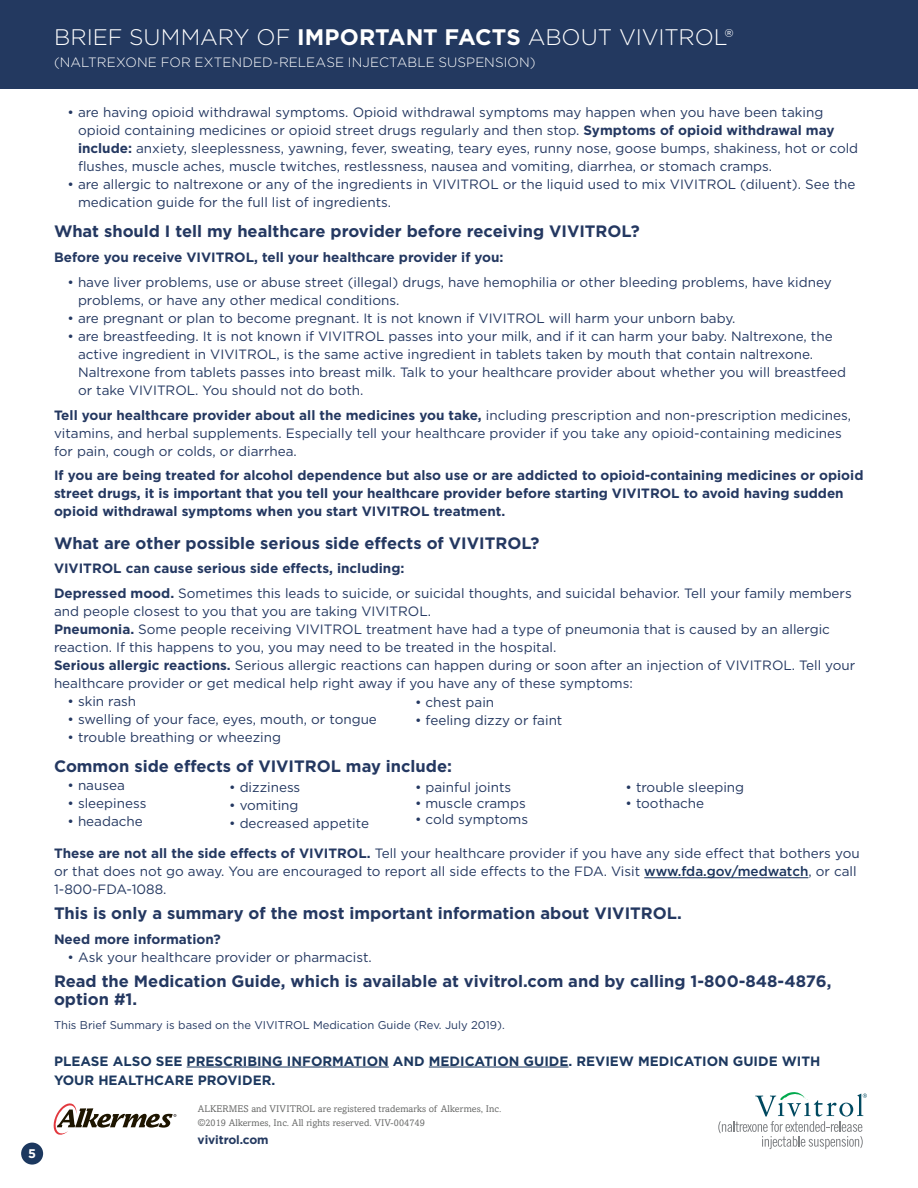
<style>
.page{position:relative;width:918px;height:1188px;background:#fff}
.page>*{position:absolute;margin:0;border:0;box-sizing:border-box;transform-origin:0 0}
.t1{font:300 22.5px "Gotham";color:#fff}
.ISI_Subs{font:700 16.5px/18px "Gotham";color:#243861}
.ISI_Body{font:13.5px/18px "Gotham";color:#243861}
.ISI_Body-2{font:700 13.5px/18px "Gotham";color:#243861}
.ISI_Body_Bold{font:700 13.5px "Gotham";color:#243861}
.t2{font:700 13.5px/19.5px "Gotham";color:#1c385f}
.t3{font:300 13.5px "Gotham";letter-spacing:.005em;color:#fff}
.Caps_Gold{font:700 12.6px "Gotham";color:#fff}
.t4{font:700 12px "Gotham";letter-spacing:-.01em;color:#233960}
.ISI_Body-3{font:11.25px "Gotham";color:#243861}
.t5{font:9.75px "Amasis";letter-spacing:.01em;color:#676867}
.s1{font-weight:700}
.s2{font-weight:500;color:#1a345d}
</style>
<div class="page">
<hr style="left:644px;top:877px;width:164px;height:1px;background:#1a345d">
<svg style="left:54px;top:1103px;width:122px;height:32px"></svg>
<div style="left:21px;top:1143px;width:22px;height:22px;background:#1c385f;border-radius:50%"></div>
<div style="left:0;top:0;width:918px;height:88px;background:#233960"></div>
<hr style="left:187px;top:1067px;width:202px;height:1px;background:#1c385f">
<hr style="left:429px;top:1067px;width:139px;height:1px;background:#1c385f">
<svg style="left:718px;top:1092px;width:149px;height:57px"></svg>
<p class="Caps_Gold" style="left:28px;top:1145px;width:9px">5</p>
<p class="t1" style="left:54px;top:23px;width:681px">BRIEF SUMMARY OF <span class="s1">IMPORTANT FACTS</span> ABOUT VIVITROL®</p>
<p class="t3" style="left:54px;top:53px;width:483px">(NALTREXONE FOR EXTENDED-RELEASE INJECTABLE SUSPENSION)</p>
<p class="ISI_Body" style="left:78px;top:103px;width:782px;text-indent:-11px">• are having opioid withdrawal symptoms. Opioid withdrawal symptoms may happen when you have been taking opioid containing medicines or opioid street drugs regularly and then stop. <span class="s1">Symptoms of opioid withdrawal may include:</span> anxiety, sleeplessness, yawning, fever, sweating, teary eyes, runny nose, goose bumps, shakiness, hot or cold flushes, muscle aches, muscle twitches, restlessness, nausea and vomiting, diarrhea, or stomach cramps.</p>
<p class="ISI_Body" style="left:78px;top:175px;width:779px;text-indent:-11px">• are allergic to naltrexone or any of the ingredients in VIVITROL or the liquid used to mix VIVITROL (diluent). See the medication guide for the full list of ingredients.</p>
<p class="ISI_Subs" style="left:54px;top:222px;width:587px">What should I tell my healthcare provider before receiving VIVITROL?</p>
<p class="ISI_Body_Bold" style="left:54px;top:248px;width:451px">Before you receive VIVITROL, tell your healthcare provider if you:</p>
<p class="ISI_Body" style="left:78px;top:273px;width:755px;text-indent:-11px">• have liver problems, use or abuse street (illegal) drugs, have hemophilia or other bleeding problems, have kidney problems, or have any other medical conditions.</p>
<p class="ISI_Body" style="left:68px;top:309px;width:670px">• are pregnant or plan to become pregnant. It is not known if VIVITROL will harm your unborn baby.</p>
<p class="ISI_Body" style="left:78px;top:327px;width:770px;text-indent:-11px">• are breastfeeding. It is not known if VIVITROL passes into your milk, and if it can harm your baby. Naltrexone, the active ingredient in VIVITROL, is the same active ingredient in tablets taken by mouth that contain naltrexone.<br>Naltrexone from tablets passes into breast milk. Talk to your healthcare provider about whether you will breastfeed or take VIVITROL. You should not do both.</p>
<p class="ISI_Body" style="left:54px;top:406px;width:799px"><span class="s1">Tell your healthcare provider about all the medicines you take,</span> including prescription and non-prescription medicines, vitamins, and herbal supplements. Especially tell your healthcare provider if you take any opioid-containing medicines for pain, cough or colds, or diarrhea.</p>
<p class="ISI_Body-2" style="left:54px;top:467px;width:811px">If you are being treated for alcohol dependence but also use or are addicted to opioid-containing medicines or opioid street drugs, it is important that you tell your healthcare provider before starting VIVITROL to avoid having sudden opioid withdrawal symptoms when you start VIVITROL treatment.</p>
<p class="ISI_Subs" style="left:54px;top:534px;width:487px">What are other possible serious side effects of VIVITROL?</p>
<p class="ISI_Body_Bold" style="left:54px;top:560px;width:352px">VIVITROL can cause serious side effects, including:</p>
<p class="ISI_Body" style="left:54px;top:584px;width:799px"><span class="s1">Depressed mood.</span> Sometimes this leads to suicide, or suicidal thoughts, and suicidal behavior. Tell your family members and people closest to you that you are taking VIVITROL.</p>
<p class="ISI_Body" style="left:54px;top:620px;width:778px"><span class="s1">Pneumonia.</span> Some people receiving VIVITROL treatment have had a type of pneumonia that is caused by an allergic reaction. If this happens to you, you may need to be treated in the hospital.</p>
<p class="ISI_Body" style="left:54px;top:656px;width:803px"><span class="s1">Serious allergic reactions.</span> Serious allergic reactions can happen during or soon after an injection of VIVITROL. Tell your healthcare provider or get medical help right away if you have any of these symptoms:</p>
<p class="ISI_Body" style="left:68px;top:692px;width:70px">• skin rash</p>
<p class="ISI_Body" style="left:68px;top:710px;width:311px">• swelling of your face, eyes, mouth, or tongue</p>
<p class="ISI_Body" style="left:68px;top:728px;width:215px">• trouble breathing or wheezing</p>
<p class="ISI_Subs" style="left:54px;top:757px;width:400px">Common side effects of VIVITROL may include:</p>
<p class="ISI_Body" style="left:68px;top:776px;width:59px">• nausea</p>
<p class="ISI_Body" style="left:68px;top:794px;width:80px">• sleepiness</p>
<p class="ISI_Body" style="left:68px;top:812px;width:77px">• headache</p>
<p class="ISI_Body" style="left:54px;top:844px;width:807px"><span class="s1">These are not all the side effects of VIVITROL.</span> Tell your healthcare provider if you have any side effect that bothers you or that does not go away. You are encouraged to report all side effects to the FDA. Visit <span class="s2">www.fda.gov/medwatch</span>, or call<br>1-800-FDA-1088.</p>
<p class="ISI_Subs" style="left:54px;top:904px;width:629px">This is only a summary of the most important information about VIVITROL.</p>
<p class="ISI_Body-2" style="left:54px;top:930px;width:168px">Need more information?</p>
<p class="ISI_Body" style="left:68px;top:948px;width:306px">• Ask your healthcare provider or pharmacist.</p>
<p class="ISI_Subs" style="left:54px;top:972px;width:779px">Read the Medication Guide, which is available at vivitrol.com and by calling 1-800-848-4876, option #1.</p>
<p class="ISI_Body-3" style="left:54px;top:1018px;width:452px">This Brief Summary is based on the VIVITROL Medication Guide (Rev. July 2019).</p>
<p class="ISI_Body" style="left:415px;top:693px;width:81px">• chest pain</p>
<p class="ISI_Body" style="left:415px;top:711px;width:149px">• feeling dizzy or faint</p>
<p class="ISI_Body" style="left:415px;top:778px;width:98px">• painful joints</p>
<p class="ISI_Body" style="left:415px;top:794px;width:112px">• muscle cramps</p>
<p class="ISI_Body" style="left:415px;top:810px;width:115px">• cold symptoms</p>
<p class="ISI_Body" style="left:229px;top:778px;width:73px">• dizziness</p>
<p class="ISI_Body" style="left:229px;top:796px;width:71px">• vomiting</p>
<p class="ISI_Body" style="left:229px;top:814px;width:141px">• decreased appetite</p>
<p class="ISI_Body" style="left:626px;top:778px;width:120px">• trouble sleeping</p>
<p class="ISI_Body" style="left:626px;top:794px;width:80px">• toothache</p>
<p class="t2" style="left:54px;top:1051px;width:768px">PLEASE ALSO SEE PRESCRIBING INFORMATION AND MEDICATION GUIDE. REVIEW MEDICATION GUIDE WITH<br>YOUR HEALTHCARE PROVIDER.</p>
<p class="t5" style="left:198px;top:1103px;width:305px">ALKERMES and VIVITROL are registered trademarks of Alkermes, Inc.</p>
<p class="t5" style="left:198px;top:1117px;width:229px">©2019 Alkermes, Inc. All rights reserved. VIV-004749</p>
<p class="t4" style="left:198px;top:1132px;width:72px">vivitrol.com</p>
</div>
